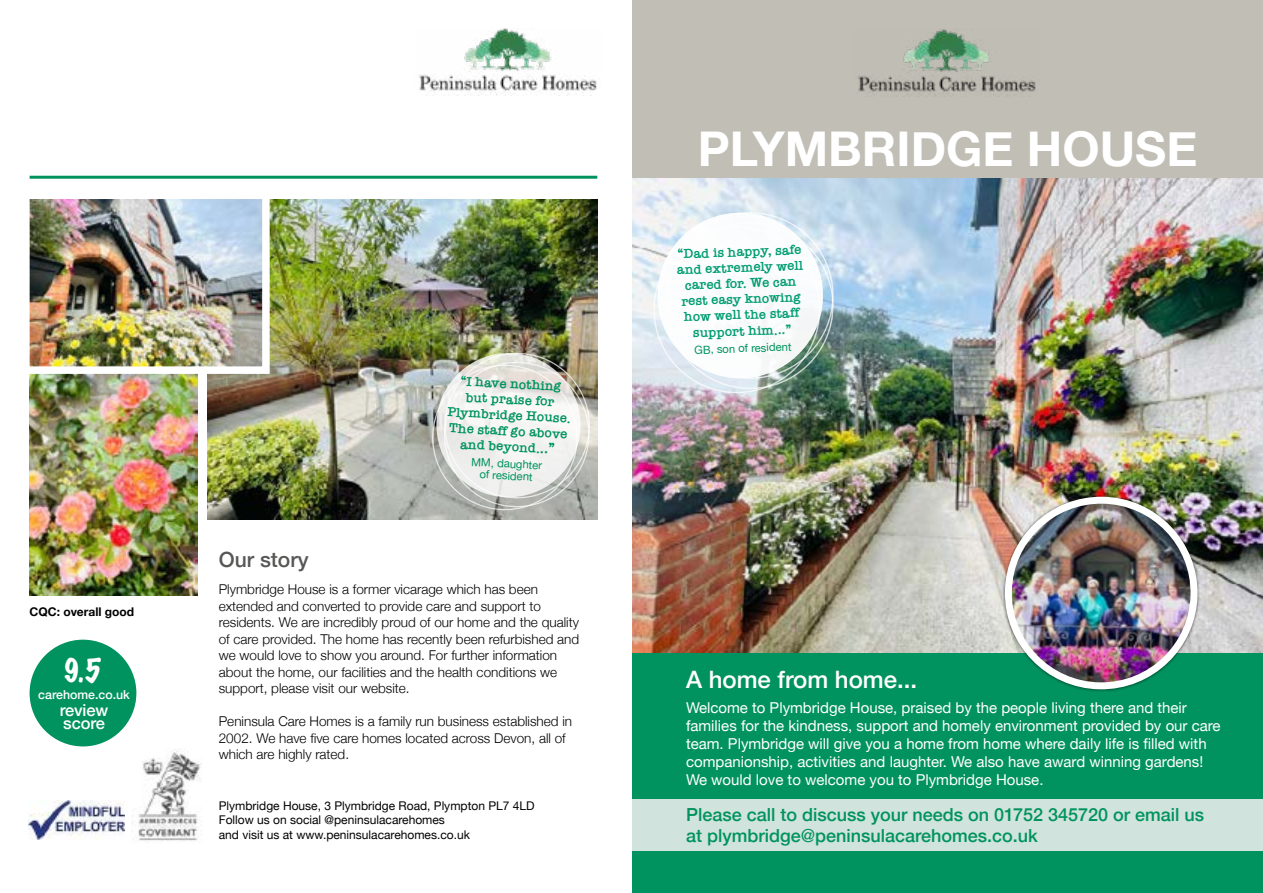
<style>
.page{position:relative;width:1263px;height:893px;background:#fff}
.page>*{position:absolute;margin:0;border:0;box-sizing:border-box;transform-origin:0 0}
.t1{font:700 47.85px "Helvetica Neue";color:#fff}
.t2{font:100 30px "Marker Felt";color:#fff}
.t3{font:500 24px "Helvetica Neue";color:#fff}
.t4{font:500 21px "Helvetica Neue";color:#575756}
.t5{font:500 18px/21px "Helvetica Neue";color:#00935f}
.t6{font:500 16.5px/13.5px "Helvetica Neue";letter-spacing:-.01em;color:#fff}
.t7{font:15px/18px "Helvetica Neue";color:#fff}
.t8{font:300 13.5px/16.5px "Helvetica Neue";color:#000}
.t9{font:600 13.5px/15.9px "American Typewriter";color:#009d72;text-align:center}
.t10{font:600 13.5px/15.8px "American Typewriter";color:#00935f;text-align:center}
.t11{font:500 12.3px "Helvetica Neue";color:#fff}
.t12{font:12px/14.4px "Helvetica Neue";color:#000}
.t13{font:700 12px "Helvetica Neue";color:#000}
.t14{font:11.25px/12px "Helvetica Neue";color:#00935f;text-align:center}
.s1{font-size:15px}
</style>
<div class="page">
<div style="left:632px;top:0;width:631px;height:179px;background:#c1beb5"></div>
<img style="left:858px;top:29px;width:178px;height:67px">
<div style="left:632px;top:653px;width:631px;height:240px;background:#00935f"></div>
<img style="left:632px;top:179px;width:631px;height:474px">
<div style="left:1003px;top:495px;width:196px;height:196px;background:#000;opacity:.5"></div>
<img style="left:1007px;top:492px;width:195px;height:199px">
<div style="left:657px;top:213px;width:166px;height:165px;background:#fff;border-radius:50%"></div>
<div style="left:632px;top:799px;width:631px;height:51px;background:#d0e3dc"></div>
<img style="left:29px;top:800px;width:95px;height:40px">
<img style="left:132px;top:749px;width:70px;height:92px">
<img style="left:30px;top:374px;width:168px;height:221px">
<img style="left:208px;top:200px;width:389px;height:319px">
<img style="left:419px;top:28px;width:178px;height:68px">
<hr style="left:30px;top:176px;width:567px;height:3px;background:#00935f">
<div style="left:30px;top:640px;width:106px;height:106px;background:#00935f;border-radius:50%"></div>
<img style="left:31px;top:201px;width:230px;height:164px">
<div style="left:22px;top:192px;width:248px;height:182px;border:8px solid #fff"></div>
<svg style="left:429px;top:350px;width:164px;height:162px"></svg>
<p class="t13" style="left:30px;top:603px;width:106px">CQC: overall good</p>
<h2 class="t2" style="left:63px;top:647px;width:40px">9.5</h2>
<p class="t11" style="left:38px;top:685px;width:93px">carehome.co.uk</p>
<p class="t6" style="left:60px;top:702px;width:50px">review score</p>
<p class="t10" style="left:450px;top:372px;width:125px;rotate:3deg">“I have nothing but praise for<br>Plymbridge House.<br>The staff go above and beyond.<span class="s1">..”</span></p>
<p class="t14" style="left:472px;top:456px;width:72px;rotate:3deg">MM, daughter of resident</p>
<h3 class="t4" style="left:219px;top:543px;width:91px">Our story</h3>
<p class="t8" style="left:219px;top:580px;width:362px">Plymbridge House is a former vicarage which has been extended and converted to provide care and support to residents. We are incredibly proud of our home and the quality of care provided. The home has recently been refurbished and we would love to show you around. For further information about the home, our facilities and the health conditions we support, please visit our website.</p>
<p class="t8" style="left:219px;top:712px;width:355px">Peninsula Care Homes is a family run business established in<br>2002. We have five care homes located across Devon, all of which are highly rated.</p>
<p class="t12" style="left:219px;top:799px;width:317px">Plymbridge House, 3 Plymbridge Road, Plympton PL7 4LD<br>Follow us on social @peninsulacarehomes<br>and visit us at www.peninsulacarehomes.co.uk</p>
<h1 class="t1" style="left:698px;top:111px;width:501px">PLYMBRIDGE HOUSE</h1>
<p class="t9" style="left:676px;top:246px;width:128px;rotate:-2deg">“Dad is happy, safe and extremely well cared for. We can rest easy knowing how well the staff support him...”</p>
<p class="t14" style="left:694px;top:344px;width:99px;rotate:-2deg">GB, son of resident</p>
<h3 class="t3" style="left:686px;top:660px;width:233px">A home from home...</h3>
<p class="t7" style="left:686px;top:699px;width:536px">Welcome to Plymbridge House, praised by the people living there and their families for the kindness, support and homely environment provided by our care team. Plymbridge will give you a home from home where daily life is filled with companionship, activities and laughter. We also have award winning gardens!<br>We would love to welcome you to Plymbridge House.</p>
<h3 class="t5" style="left:686px;top:802px;width:520px">Please call to discuss your needs on 01752 345720 or email us at plymbridge@peninsulacarehomes.co.uk</h3>
</div>
